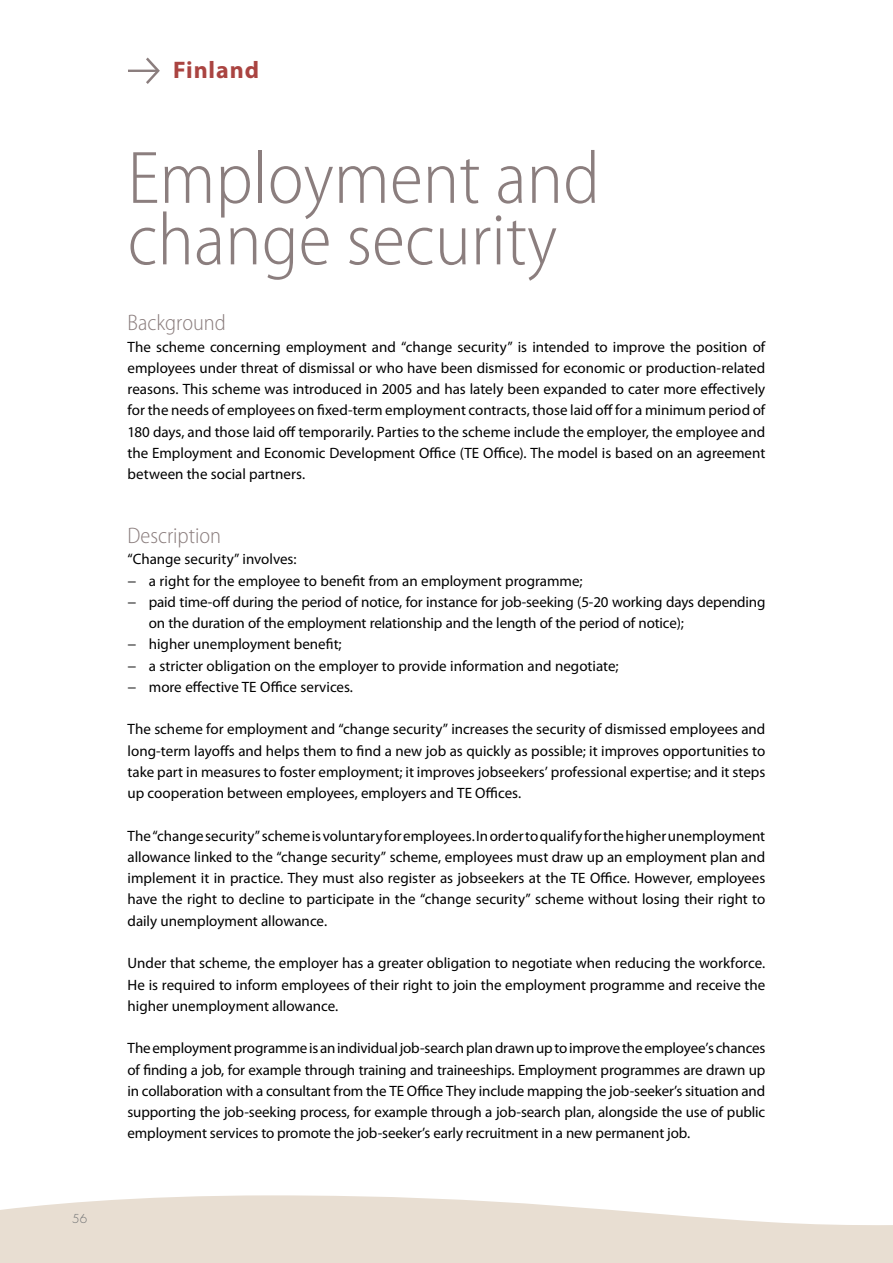
<style>
.page{position:relative;width:893px;height:1263px;background:#fff}
.page>*{position:absolute;margin:0;border:0;box-sizing:border-box;transform-origin:0 0}
.t1{font:300 semi-condensed 75px/61.5px "Myriad Pro";color:#8b7e7e}
.t2{font:700 24px "Myriad Pro";letter-spacing:.035em;color:#aa4441}
.t3{font:300 semi-condensed 22.5px "Myriad Pro";color:#8b7e7e}
.t4{font:15px/21.3px "Myriad Pro";color:#000;text-align:justify}
.t5{font:300 12px "Futura";color:#6d6f71}
</style>
<div class="page">
<svg style="left:0;top:1195px;width:892px;height:68px;fill:#e8ded2"></svg>
<svg style="left:892px;top:1225px;width:1px;height:38px"></svg>
<p class="t5" style="left:72px;top:1210px;width:16px">56</p>
<h2 class="t2" style="left:173px;top:55px;width:87px">Finland</h2>
<h1 class="t1" style="left:128px;top:149px;width:474px">Employment and change security</h1>
<h3 class="t3" style="left:128px;top:311px;width:100px">Background</h3>
<p class="t4" style="left:128px;top:336px;width:639px">The scheme concerning employment and “change security” is intended to improve the position of employees under threat of dismissal or who have been dismissed for economic or production-related reasons. This scheme was introduced in 2005 and has lately been expanded to cater more effectively for the needs of employees on fixed-term employment contracts, those laid off for a minimum period of 180 days, and those laid off temporarily. Parties to the scheme include the employer, the employee and the Employment and Economic Development Office (TE Office). The model is based on an agreement between the social partners.</p>
<h3 class="t3" style="left:128px;top:523px;width:95px">Description</h3>
<p class="t4" style="left:128px;top:548px;width:170px">“Change security” involves:</p>
<p class="t4" style="left:128px;top:570px;width:457px">− a right for the employee to benefit from an employment programme;</p>
<p class="t4" style="left:128px;top:591px;width:639px">− paid time-off during the period of notice, for instance for job-seeking (5-20 working days depending</p>
<p class="t4" style="left:149px;top:612px;width:537px">on the duration of the employment relationship and the length of the period of notice);</p>
<p class="t4" style="left:128px;top:633px;width:216px">− higher unemployment benefit;</p>
<p class="t4" style="left:128px;top:655px;width:493px">− a stricter obligation on the employer to provide information and negotiate;</p>
<p class="t4" style="left:128px;top:676px;width:227px">− more effective TE Office services.</p>
<p class="t4" style="left:128px;top:718px;width:639px">The scheme for employment and “change security” increases the security of dismissed employees and long-term layoffs and helps them to find a new job as quickly as possible; it improves opportunities to take part in measures to foster employment; it improves jobseekers’ professional expertise; and it steps up cooperation between employees, employers and TE Offices.</p>
<p class="t4" style="left:128px;top:825px;width:639px">The “change security” scheme is voluntary for employees. In order to qualify for the higher unemployment allowance linked to the “change security” scheme, employees must draw up an employment plan and implement it in practice. They must also register as jobseekers at the TE Office. However, employees have the right to decline to participate in the “change security” scheme without losing their right to daily unemployment allowance.</p>
<p class="t4" style="left:128px;top:952px;width:639px">Under that scheme, the employer has a greater obligation to negotiate when reducing the workforce.<br>He is required to inform employees of their right to join the employment programme and receive the higher unemployment allowance.</p>
<p class="t4" style="left:128px;top:1037px;width:639px">The employment programme is an individual job-search plan drawn up to improve the employee’s chances of finding a job, for example through training and traineeships. Employment programmes are drawn up in collaboration with a consultant from the TE Office They include mapping the job-seeker’s situation and supporting the job-seeking process, for example through a job-search plan, alongside the use of public employment services to promote the job-seeker’s early recruitment in a new permanent job.</p>
</div>
